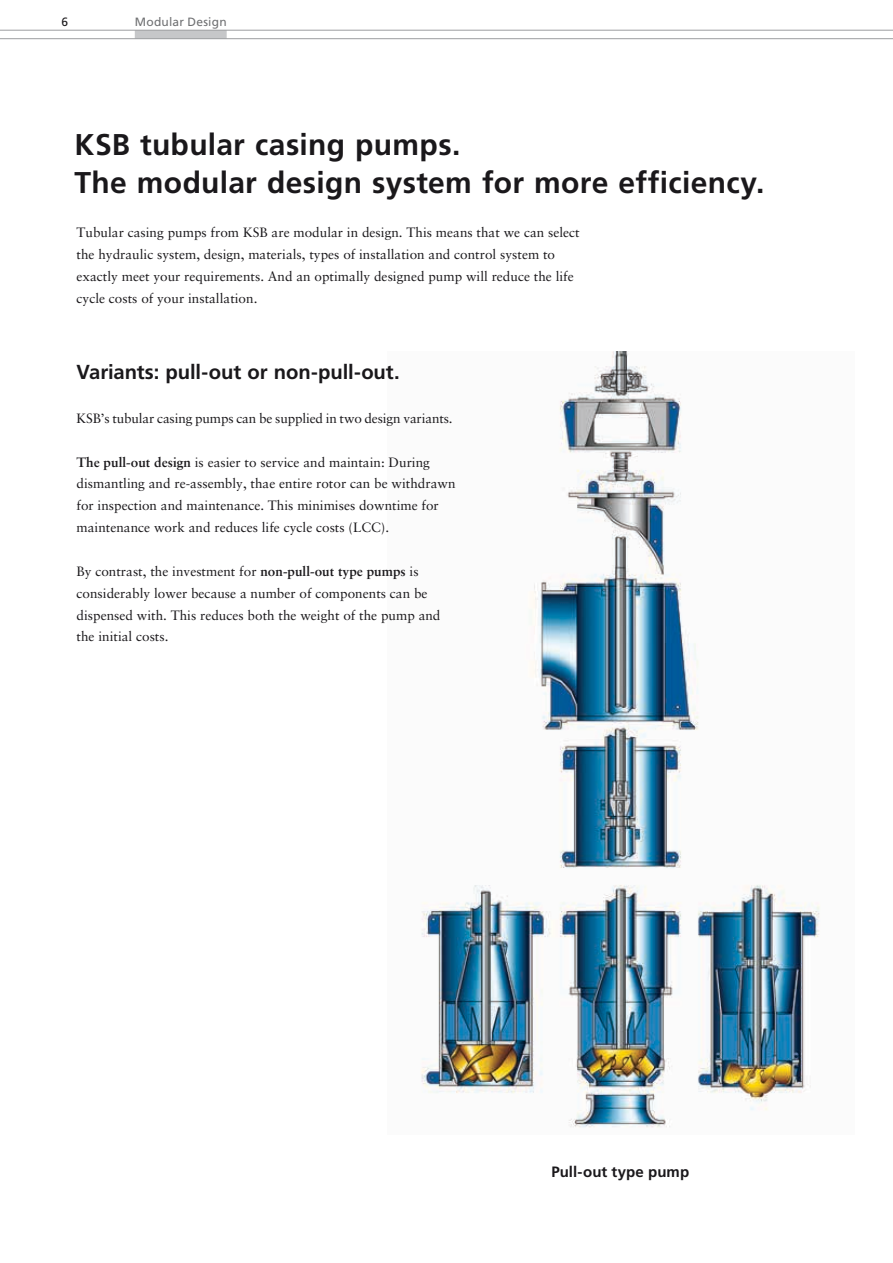
<style>
.page{position:relative;width:893px;height:1263px;background:#fff}
.page>*{position:absolute;margin:0;border:0;box-sizing:border-box;transform-origin:0 0}
.t1{font:700 30px/37.5px "Frutiger LT Pro";letter-spacing:.01em;color:#1a181b}
.t2{font:700 20.25px "Frutiger LT Pro";letter-spacing:-.005em;color:#1a181b}
.t3{font:700 15px "Frutiger LT Pro";letter-spacing:.005em;color:#1a181b}
.t4{font:13.5px/21.9px "Sabon LT Std";color:#1a181b}
.t5{font:12px "Frutiger LT Pro";letter-spacing:.015em;color:#707173}
.t6{font:12px "Frutiger LT Pro";color:#1a181b}
.s1{font-weight:700}
</style>
<div class="page">
<img style="left:421px;top:351px;width:399px;height:777px">
<div style="left:135px;top:30px;width:92px;height:9px;background:#c6c7c9"></div>
<hr style="left:0;top:30px;width:893px;height:1px;background:#9c9ea0">
<hr style="left:0;top:38px;width:893px;height:1px;background:#9c9ea0">
<p class="t6" style="left:61px;top:14px;width:8px">6</p>
<p class="t5" style="left:135px;top:14px;width:93px">Modular Design</p>
<h1 class="t1" style="left:74px;top:126px;width:691px">KSB tubular casing pumps.<br>The modular design system for more efficiency.</h1>
<p class="t4" style="left:77px;top:221px;width:505px">Tubular casing pumps from KSB are modular in design. This means that we can select the hydraulic system, design, materials, types of installation and control system to exactly meet your requirements. And an optimally designed pump will reduce the life cycle costs of your installation.</p>
<h2 class="t2" style="left:77px;top:360px;width:325px">Variants: pull-out or non-pull-out.</h2>
<p class="t4" style="left:77px;top:407px;width:378px">KSB’s tubular casing pumps can be supplied in two design variants.</p>
<p class="t4" style="left:77px;top:451px;width:380px"><span class="s1">The pull-out design</span> is easier to service and maintain: During dismantling and re-assembly, thae entire rotor can be withdrawn for inspection and maintenance. This minimises downtime for maintenance work and reduces life cycle costs (LCC).</p>
<p class="t4" style="left:77px;top:560px;width:365px">By contrast, the investment for <span class="s1">non-pull-out type pumps</span> is considerably lower because a number of components can be dispensed with. This reduces both the weight of the pump and the initial costs.</p>
<p class="t3" style="left:551px;top:1163px;width:139px">Pull-out type pump</p>
</div>
